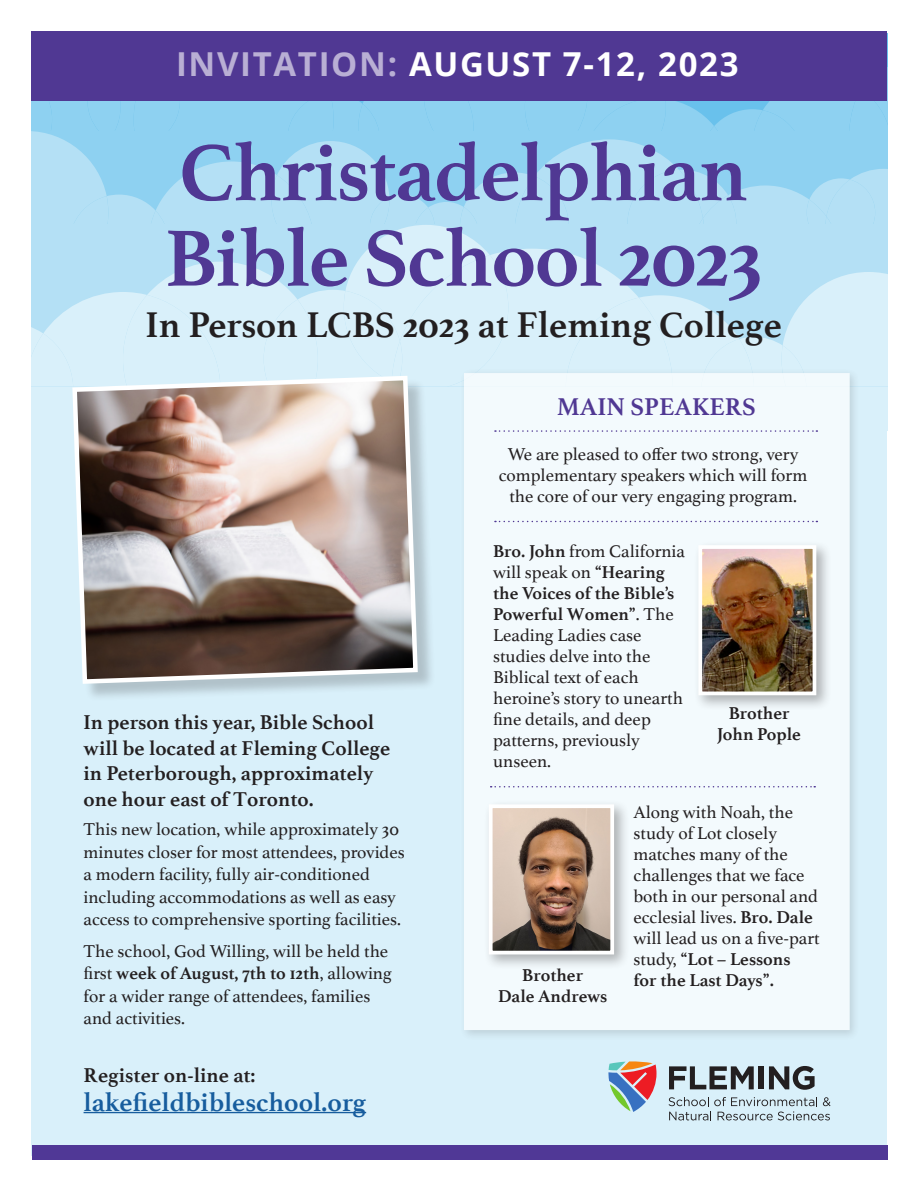
<style>
.page{position:relative;width:918px;height:1188px;background:#fff}
.page>*{position:absolute;margin:0;border:0;box-sizing:border-box;transform-origin:0 0}
.t1{font:700 84px/85.5px "Athelas";letter-spacing:-.02em;color:#503893}
.t2{font:700 37.5px "Athelas";color:#231f20}
.t3{font:700 33px "Open Sans";letter-spacing:.05em;color:#fff}
.t4{font:700 27px "Athelas";color:#175d9e}
.sub_1{font:700 25.5px "Athelas";color:#503893}
.sub_1-2{font:700 21px/25.5px "Athelas";color:#231f20}
.body{font:18px/21px "Athelas";color:#231f20}
.body-2{font:700 18px/21px "Athelas";color:#231f20;text-align:center}
.s1{color:#b9afd4}
.s2{font-weight:700}
</style>
<div class="page">
<div style="left:32px;top:33px;width:855px;height:1123px;background:#d9f0fa"></div>
<svg style="left:32px;top:100px;width:855px;height:287px"></svg>
<div style="left:459px;top:368px;width:402px;height:673px;background:#231f20;opacity:.22"></div>
<div style="left:464px;top:373px;width:386px;height:657px;background:#f3fafd"></div>
<div style="left:75px;top:379px;width:361px;height:323px;background:#231f20;opacity:.22"></div>
<img style="left:70px;top:373px;width:350px;height:313px">
<svg style="left:669px;top:1066px;width:146px;height:24px"></svg>
<svg style="left:669px;top:1097px;width:162px;height:23px"></svg>
<svg style="left:608px;top:1061px;width:49px;height:51px"></svg>
<div style="left:694px;top:541px;width:138px;height:170px;background:#231f20;opacity:.33"></div>
<img style="left:703px;top:550px;width:108px;height:140px">
<div style="left:698px;top:545px;width:118px;height:150px;border:4px solid #fff"></div>
<div style="left:484px;top:800px;width:145px;height:170px;background:#231f20;opacity:.33"></div>
<img style="left:494px;top:809px;width:115px;height:140px">
<div style="left:489px;top:804px;width:125px;height:150px;border:4px solid #fff"></div>
<hr style="left:84px;top:1112px;width:282px;height:1px;background:#175d9e">
<div style="left:32px;top:31px;width:855px;height:69px;background:#503893"></div>
<div style="left:32px;top:1145px;width:855px;height:14px;background:#503896"></div>
<svg style="left:495px;top:430px;width:322px;height:2px"></svg>
<svg style="left:495px;top:521px;width:322px;height:1px"></svg>
<svg style="left:491px;top:786px;width:324px;height:2px"></svg>
<p class="t3" style="left:176px;top:41px;width:564px"><span class="s1">INVITATION:</span> AUGUST 7-12, 2023</p>
<p class="t1" style="left:165px;top:128px;width:599px">Christadelphian<br>Bible School 2023</p>
<p class="t2" style="left:146px;top:295px;width:638px">In Person LCBS 2023 at Fleming College</p>
<p class="sub_1" style="left:557px;top:385px;width:200px">MAIN SPEAKERS</p>
<p class="sub_1-2" style="left:84px;top:709px;width:308px">In person this year, Bible School will be located at Fleming College in Peterborough, approximately one hour east of Toronto.</p>
<p class="body" style="left:84px;top:818px;width:323px;line-height:22.5px">This new location, while approximately 30 minutes closer for most attendees, provides a modern facility, fully air-conditioned including accommodations as well as easy access to comprehensive sporting facilities.</p>
<p class="body" style="left:84px;top:939px;width:310px;line-height:22.5px">The school, God Willing, will be held the first <span class="s2">week of August, 7th to 12th</span>, allowing for a wider range of attendees, families and activities.</p>
<p class="sub_1-2" style="left:84px;top:1062px;width:173px">Register on-line at:</p>
<p class="t4" style="left:84px;top:1080px;width:284px">lakefieldbibleschool.org</p>
<p class="body" style="left:499px;top:443px;width:310px;text-align:center">We are pleased to offer two strong, very complementary speakers which will form the core of our very engaging program.</p>
<p class="body" style="left:493px;top:540px;width:193px"><span class="s2">Bro. John</span> from California will speak on <span class="s2">“Hearing the Voices of the Bible’s<br>Powerful Women”</span>. The<br>Leading Ladies case studies delve into the<br>Biblical text of each heroine’s story to unearth fine details, and deep patterns, previously unseen.</p>
<p class="body" style="left:634px;top:801px;width:188px">Along with Noah, the study of Lot closely matches many of the challenges that we face both in our personal and ecclesial lives. <span class="s2">Bro. Dale </span>will lead us on a five-part study, <span class="s2">“Lot – Lessons<br>for the Last Days”.</span></p>
<p class="body-2" style="left:717px;top:702px;width:85px">Brother<br>John Pople</p>
<p class="body-2" style="left:498px;top:964px;width:111px">Brother<br>Dale Andrews</p>
</div>
